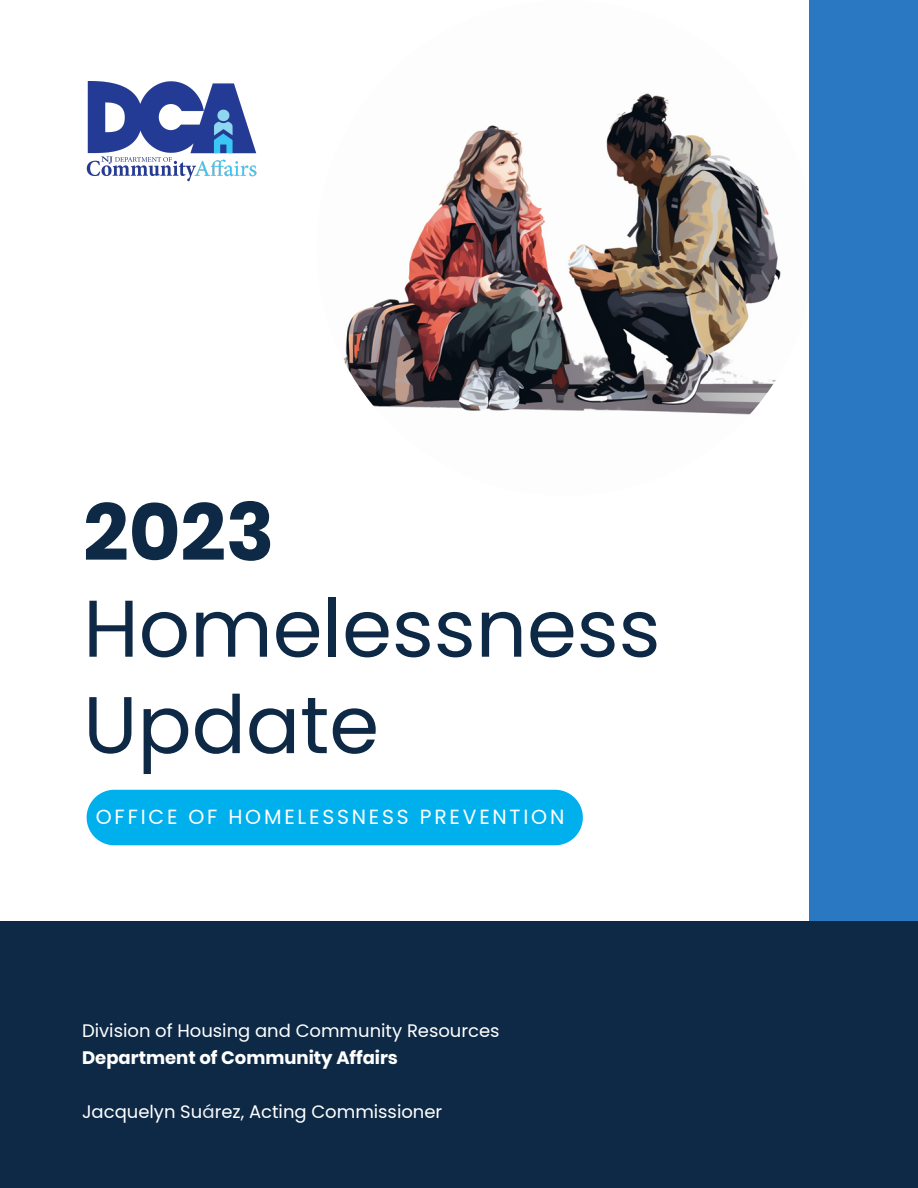
<style>
.page{position:relative;width:918px;height:1188px;background:#fff}
.page>*{position:absolute;margin:0;border:0;box-sizing:border-box;transform-origin:0 0}
.t1{font:80.4px/96.4px "Poppins";color:#0e2945}
.t2{font:700 80.4px "Poppins";color:#0e2945}
.t3{font:20.4px "Poppins";letter-spacing:.135em;color:#fff}
.t4{font:18px "Poppins";color:#fff}
.t5{font:700 18px "Poppins";color:#fff}
.s1{color:#ececf1}
</style>
<div class="page">
<img style="left:343px;top:93px;width:438px;height:322px">
<div style="left:809px;top:0;width:109px;height:1188px;background:#2a78c2"></div>
<div style="left:0;top:921px;width:918px;height:267px;background:#0e2945"></div>
<div style="left:87px;top:790px;width:496px;height:55px;background:#00b0ec"></div>
<img style="left:87px;top:81px;width:169px;height:101px">
<h1 class="t2" style="left:83px;top:476px;width:193px">2023</h1>
<h1 class="t1" style="left:83px;top:584px;width:579px">Homelessness<br>Update</h1>
<p class="t3" style="left:96px;top:808px;width:470px">OFFICE OF HOMELESSNESS PREVENTION</p>
<p class="t4" style="left:82px;top:1023px;width:419px">Division of Housing and Community Resources</p>
<p class="t5" style="left:82px;top:1045px;width:317px">Department of Community Affairs</p>
<p class="t4" style="left:82px;top:1104px;width:362px">Jacquelyn Su<span class="s1">á</span>rez, Acting Commissioner</p>
</div>
